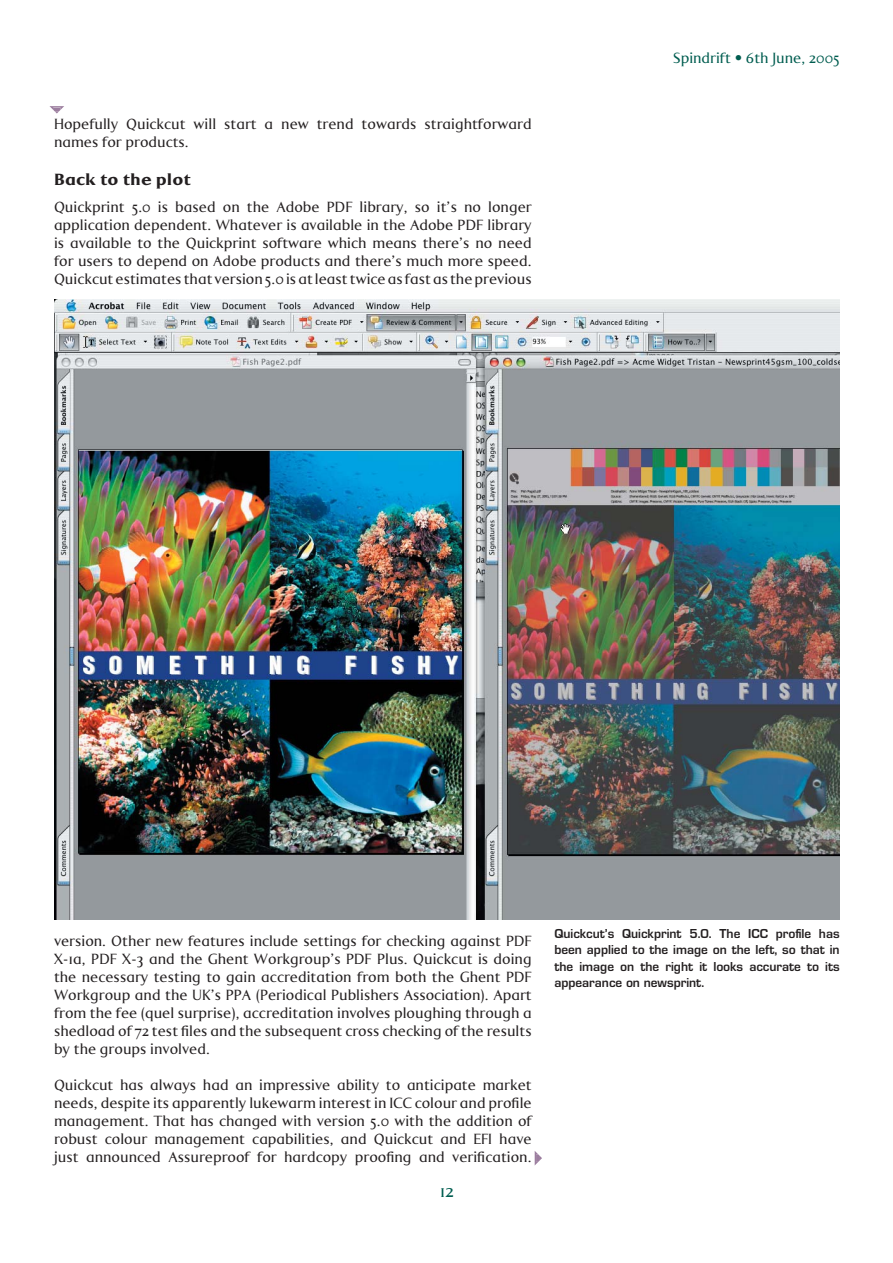
<style>
.page{position:relative;width:893px;height:1263px;background:#fff}
.page>*{position:absolute;margin:0;border:0;box-sizing:border-box;transform-origin:0 0}
.t1{font:18px "Lu Marc LL";color:#005d50}
.t2{font:700 16.5px "Lu Marc LL";color:#231f20}
.t3{font:15px/18px "Lu Marc LL";color:#231f20}
.t4{font:15px "Lu Marc LL";color:#005d50}
.t5{font:13.5px/16.2px "Eurose";color:#231f20;text-align:justify}
.s1{color:#9c7e9f}
</style>
<div class="page">
<svg style="left:535px;top:1151px;width:7px;height:14px"></svg>
<img style="left:55px;top:300px;width:785px;height:619px">
<svg style="left:49px;top:106px;width:15px;height:7px"></svg>
<p class="t3" style="left:54px;top:117px;width:479px">Hopefully Quickcut will start a new trend towards straightforward names for products.</p>
<p class="t2" style="left:54px;top:174px;width:138px">Back to the plot</p>
<p class="t3" style="left:54px;top:200px;width:479px;text-align:justify">Quickprint 5.0 is based on the Adobe PDF library, so it’s no longer application dependent. Whatever is available in the Adobe PDF library is available to the Quickprint software which means there’s no need for users to depend on Adobe products and there’s much more speed.<br>Quickcut estimates that version 5.0 is at least twice as fast as the previous</p>
<p class="t4" style="left:673px;top:53px;width:168px">Spindrift • 6th June, 2005</p>
<p class="t3" style="left:54px;top:933px;width:479px;text-align:justify">version. Other new features include settings for checking against PDF X-1a, PDF X-3 and the Ghent Workgroup’s PDF Plus. Quickcut is doing the necessary testing to gain accreditation from both the Ghent PDF Workgroup and the UK’s PPA (Periodical Publishers Association). Apart from the fee (quel surprise), accreditation involves ploughing through a shedload of 72 test files and the subsequent cross checking of the results by the groups involved.</p>
<p class="t3" style="left:54px;top:1077px;width:491px">Quickcut has always had an impressive ability to anticipate market needs, despite its apparently lukewarm interest in ICC colour and profile management. That has changed with version 5.0 with the addition of robust colour management capabilities, and Quickcut and EFI have just announced Assureproof for hardcopy proofing and verification. <span class="s1">✔</span></p>
<p class="t1" style="left:440px;top:1185px;width:16px">12</p>
<p class="t5" style="left:554px;top:927px;width:287px">Quickcut’s Quickprint 5.0. The ICC profile has been applied to the image on the left, so that in the image on the right it looks accurate to its appearance on newsprint.</p>
</div>
